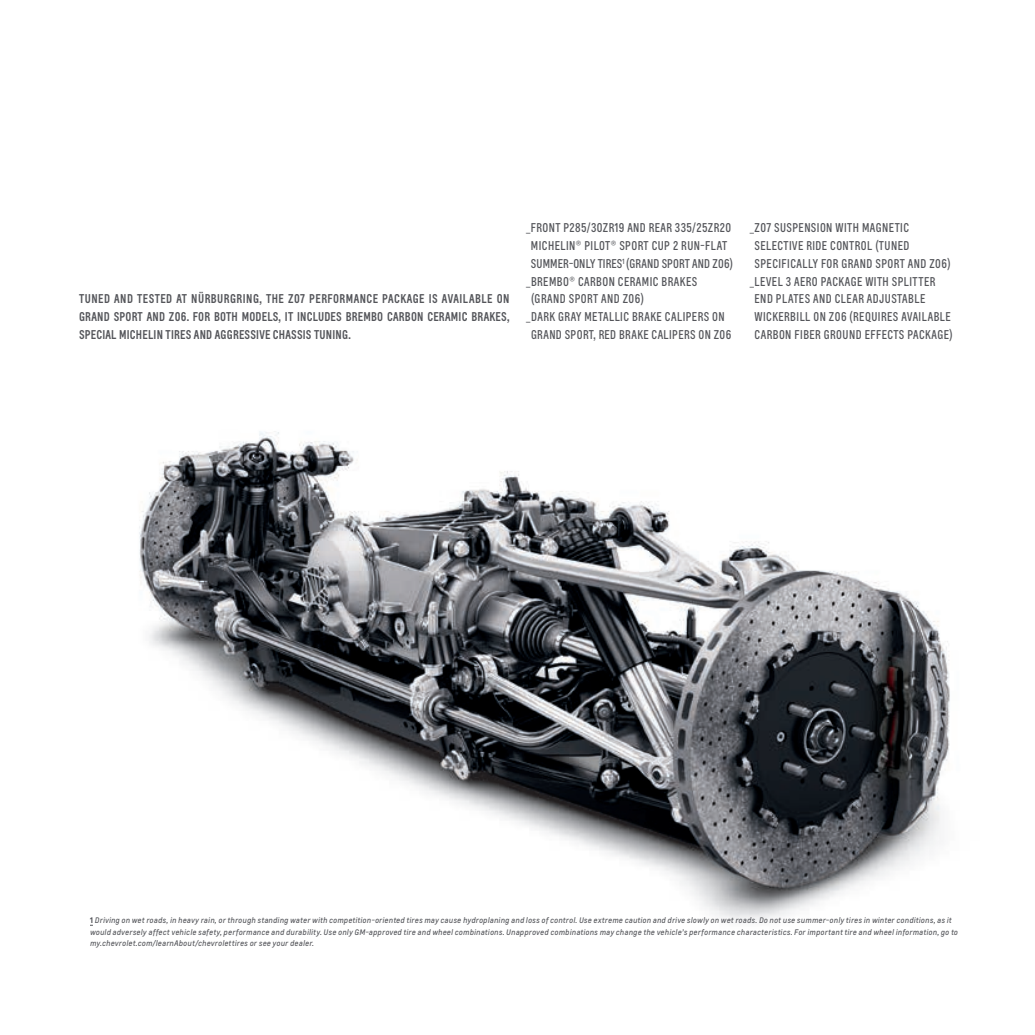
<style>
.page{position:relative;width:1035px;height:1035px;background:#fff}
.page>*{position:absolute;margin:0;border:0;box-sizing:border-box;transform-origin:0 0}
.Body{font:condensed 11.88px/17.9px "Louis Global 2";letter-spacing:.04em;color:#54555a}
._19_All_Cap_Justifie{font:600 condensed 11.88px/17.9px "Louis Global 2";letter-spacing:.02em;color:#54555a;text-align:justify}
.Disclaimer{font:italic 7.5px/11.2px "Louis Global 2";letter-spacing:.035em;color:#54555a}
.s1{font-weight:700;font-style:normal}
</style>
<div class="page">
<img style="left:139px;top:431px;width:811px;height:490px">
<p class="_19_All_Cap_Justifie" style="left:79px;top:290px;width:432px">TUNED AND TESTED AT NÜRBURGRING, THE Z07 PERFORMANCE PACKAGE IS AVAILABLE ON GRAND SPORT AND Z06. FOR BOTH MODELS, IT INCLUDES BREMBO CARBON CERAMIC BRAKES, SPECIAL MICHELIN TIRES AND AGGRESSIVE CHASSIS TUNING.</p>
<p class="Body" style="left:526px;top:219px;width:208px;text-align:center">_FRONT P285/30ZR19 AND REAR 335/25ZR20<br>MICHELIN® PILOT® SPORT CUP 2 RUN-FLAT<br>SUMMER-ONLY TIRES<sup>1</sup> (GRAND SPORT AND Z06)</p>
<p class="Body" style="left:531px;top:272px;width:168px;text-indent:-5px">_BREMBO® CARBON CERAMIC BRAKES (GRAND SPORT AND Z06)</p>
<p class="Body" style="left:526px;top:308px;width:207px;text-align:center">_DARK GRAY METALLIC BRAKE CALIPERS ON<br>GRAND SPORT, RED BRAKE CALIPERS ON Z06</p>
<p class="Body" style="left:755px;top:219px;width:198px;text-indent:-5px">_Z07 SUSPENSION WITH MAGNETIC<br>SELECTIVE RIDE CONTROL (TUNED<br>SPECIFICALLY FOR GRAND SPORT AND Z06)</p>
<p class="Body" style="left:755px;top:272px;width:200px;text-indent:-5px">_LEVEL 3 AERO PACKAGE WITH SPLITTER END PLATES AND CLEAR ADJUSTABLE WICKERBILL 0N Z06 (REQUIRES AVAILABLE CARBON FIBER GROUND EFFECTS PACKAGE)</p>
<p class="Disclaimer" style="left:90px;top:915px;width:869px"><span class="s1">1</span> Driving on wet roads, in heavy rain, or through standing water with competition-oriented tires may cause hydroplaning and loss of control. Use extreme caution and drive slowly on wet roads. Do not use summer-only tires in winter conditions, as it would adversely affect vehicle safety, performance and durability. Use only GM-approved tire and wheel combinations. Unapproved combinations may change the vehicle’s performance characteristics. For important tire and wheel information, go to my.chevrolet.com/learnAbout/chevrolettires or see your dealer.</p>
</div>
